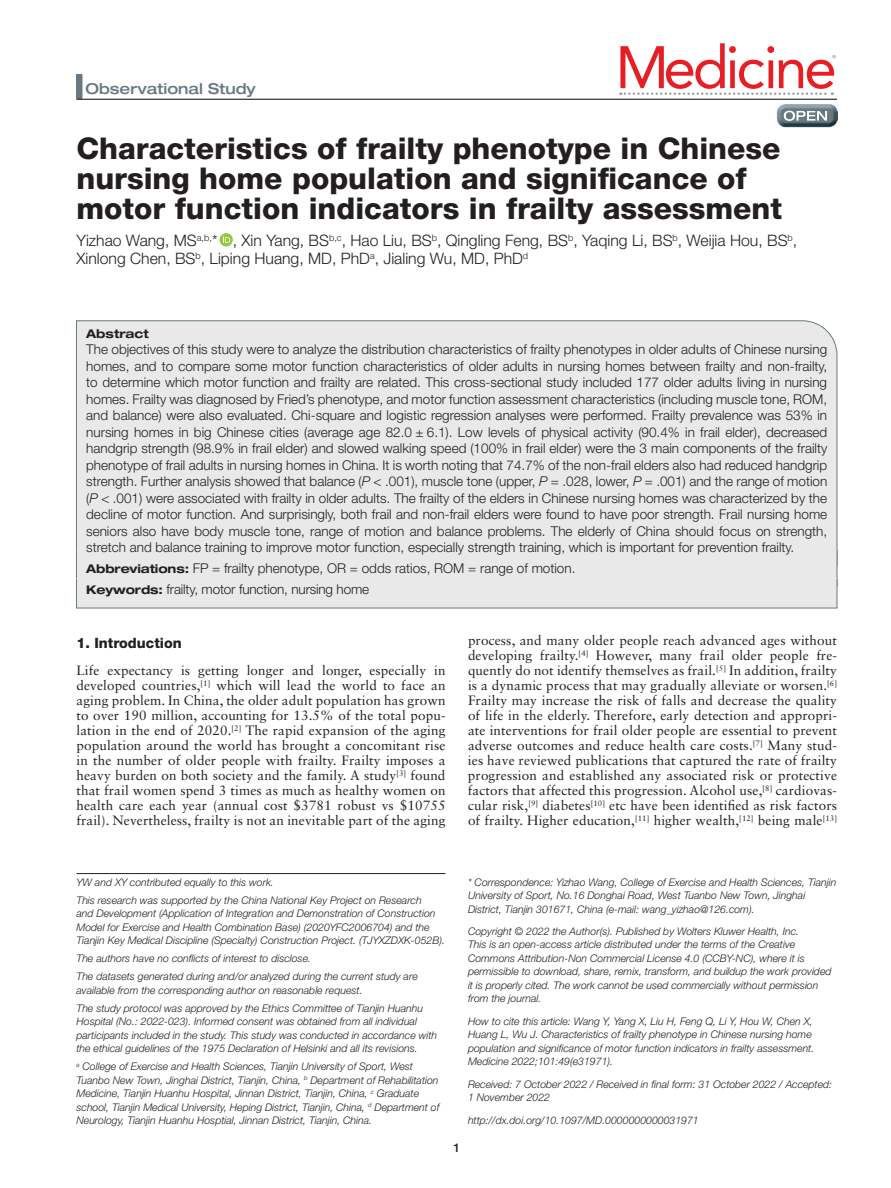
<style>
.page{position:relative;width:891px;height:1188px;background:#fff}
.page>*{position:absolute;margin:0;border:0;box-sizing:border-box;transform-origin:0 0}
.t1{font:59.4px "Avenir";letter-spacing:-.06em;color:#e71e24}
.t2{font:800 30px/30px "Helvetica Neue LT Std";color:#231f20}
.t3{font:300 15.75px/18px "Helvetica Neue LT Std";color:#231f20}
.t4{font:500 expanded 15px "Helvetica Neue LT Std";color:#667981}
.t5{font:800 14.25px "Helvetica Neue LT Std";color:#231f20}
.t6{font:300 13.5px/16.5px "Helvetica Neue LT Std";color:#231f20;text-align:justify}
.t7{font:13.5px/15px "Sabon LT Std";letter-spacing:.01em;color:#231f20;text-align:justify}
.t8{font:700 expanded 12px "Helvetica Neue LT Std";color:#231f20}
.t9{font:500 12px "Helvetica Neue LT Std";color:#231f20}
.t10{font:italic 300 10.5px/13.5px "Helvetica Neue LT Std";color:#231f20}
.t11{font:500 10.35px "Akzidenz Grotesk BE";color:#909295}
.s1{font-style:italic}
.s2{font-weight:700;font-stretch:expanded;font-size:12px}
</style>
<div class="page">
<div style="left:76px;top:74px;width:6px;height:25px;background:#677981"></div>
<hr style="left:76px;top:99px;width:761px;height:1px;background:#231f20">
<img style="left:776px;top:104px;width:61px;height:24px">
<svg style="left:784px;top:111px;width:43px;height:10px"></svg>
<svg style="left:620px;top:93px;width:213px;height:2px"></svg>
<div style="left:76px;top:320px;width:762px;height:246px;background:#e9e9e9"></div>
<div style="left:76px;top:550px;width:761px;height:38px;background:#e9e9e9"></div>
<div style="left:76px;top:579px;width:761px;height:29px;background:#e9e9e9"></div>
<svg style="left:220px;top:233px;width:13px;height:13px"></svg>
<svg style="left:223px;top:236px;width:7px;height:7px"></svg>
<hr style="left:76px;top:873px;width:370px;height:1px;background:#231f20">
<h3 class="t4" style="left:86px;top:80px;width:172px">Observational Study</h3>
<h1 class="t1" style="left:615px;top:33px;width:223px">Medicine</h1>
<p class="t11" style="left:832px;top:52px;width:6px">®</p>
<h2 class="t2" style="left:76px;top:134px;width:707px">Characteristics of frailty phenotype in Chinese nursing home population and significance of motor function indicators in frailty assessment</h2>
<h3 class="t3" style="left:76px;top:231px;width:722px">Yizhao Wang, MS<sup>a,b,</sup>* , Xin Yang, BS<sup>b,c</sup>, Hao Liu, BS<sup>b</sup>, Qingling Feng, BS<sup>b</sup>, Yaqing Li, BS<sup>b</sup>, Weijia Hou, BS<sup>b</sup>,<br>Xinlong Chen, BS<sup>b</sup>, Liping Huang, MD, PhD<sup>a</sup>, Jialing Wu, MD, PhD<sup>d</sup></h3>
<p class="t8" style="left:86px;top:326px;width:64px">Abstract</p>
<p class="t6" style="left:86px;top:341px;width:743px">The objectives of this study were to analyze the distribution characteristics of frailty phenotypes in older adults of Chinese nursing homes, and to compare some motor function characteristics of older adults in nursing homes between frailty and non-frailty, to determine which motor function and frailty are related. This cross-sectional study included 177 older adults living in nursing homes. Frailty was diagnosed by Fried’s phenotype, and motor function assessment characteristics (including muscle tone, ROM, and balance) were also evaluated. Chi-square and logistic regression analyses were performed. Frailty prevalence was 53% in nursing homes in big Chinese cities (average age 82.0 ± 6.1). Low levels of physical activity (90.4% in frail elder), decreased handgrip strength (98.9% in frail elder) and slowed walking speed (100% in frail elder) were the 3 main components of the frailty phenotype of frail adults in nursing homes in China. It is worth noting that 74.7% of the non-frail elders also had reduced handgrip strength. Further analysis showed that balance (<span class="s1">P</span> &lt; .001), muscle tone (upper, <span class="s1">P</span> = .028, lower, <span class="s1">P</span> = .001) and the range of motion (<span class="s1">P</span> &lt; .001) were associated with frailty in older adults. The frailty of the elders in Chinese nursing homes was characterized by the decline of motor function. And surprisingly, both frail and non-frail elders were found to have poor strength. Frail nursing home seniors also have body muscle tone, range of motion and balance problems. The elderly of China should focus on strength, stretch and balance training to improve motor function, especially strength training, which is important for prevention frailty.</p>
<p class="t6" style="left:86px;top:558px;width:491px;line-height:21px"><span class="s2">Abbreviations:</span> FP = frailty phenotype, OR = odds ratios, ROM = range of motion.<br><span class="s2">Keywords:</span> frailty, motor function, nursing home</p>
<h3 class="t5" style="left:76px;top:635px;width:107px">1. Introduction</h3>
<p class="t7" style="left:76px;top:663px;width:371px">Life expectancy is getting longer and longer, especially in developed countries,<sup>[1]</sup> which will lead the world to face an aging problem. In China, the older adult population has grown to over 190 million, accounting for 13.5% of the total popu&shy;lation in the end of 2020.<sup>[2]</sup> The rapid expansion of the aging population around the world has brought a concomitant rise in the number of older people with frailty. Frailty imposes a heavy burden on both society and the family. A study<sup>[3]</sup> found that frail women spend 3 times as much as healthy women on health care each year (annual cost $3781 robust vs $10755 frail). Nevertheless, frailty is not an inevitable part of the aging</p>
<p class="t7" style="left:468px;top:633px;width:371px">process, and many older people reach advanced ages without developing frailty.<sup>[4]</sup> However, many frail older people fre&shy;quently do not identify themselves as frail.<sup>[5]</sup> In addition, frailty is a dynamic process that may gradually alleviate or worsen.<sup>[6] </sup>Frailty may increase the risk of falls and decrease the quality of life in the elderly. Therefore, early detection and appropri&shy;ate interventions for frail older people are essential to prevent adverse outcomes and reduce health care costs.<sup>[7]</sup> Many stud&shy;ies have reviewed publications that captured the rate of frailty progression and established any associated risk or protective factors that affected this progression. Alcohol use,<sup>[8]</sup> cardiovas&shy;cular risk,<sup>[9]</sup> diabetes<sup>[10]</sup> etc have been identified as risk factors of frailty. Higher education,<sup>[11]</sup> higher wealth,<sup>[12]</sup> being male<sup>[13]</sup></p>
<p class="t10" style="left:76px;top:873px;width:347px;line-height:18px">YW and XY contributed equally to this work.<br>This research was supported by the China National Key Project on Research</p>
<p class="t10" style="left:76px;top:907px;width:370px">and Development (Application of Integration and Demonstration of Construction<br>Model for Exercise and Health Combination Base) (2020YFC2006704) and the<br>Tianjin Key Medical Discipline (Specialty) Construction Project. (TJYXZDXK-052B).</p>
<p class="t10" style="left:76px;top:950px;width:343px;line-height:18px">The authors have no conflicts of interest to disclose.<br>The datasets generated during and/or analyzed during the current study are</p>
<p class="t10" style="left:76px;top:981px;width:348px;line-height:18px">available from the corresponding author on reasonable request.<br>The study protocol was approved by the Ethics Committee of Tianjin Huanhu</p>
<p class="t10" style="left:76px;top:1015px;width:362px">Hospital (No.: 2022-023). Informed consent was obtained from all individual participants included in the study. This study was conducted in accordance with the ethical guidelines of the 1975 Declaration of Helsinki and all its revisions.</p>
<p class="t10" style="left:76px;top:1060px;width:365px"><sup>a</sup> College of Exercise and Health Sciences, Tianjin University of Sport, West Tuanbo New Town, Jinghai District, Tianjin, China, <sup>b</sup> Department of Rehabilitation Medicine, Tianjin Huanhu Hospital, Jinnan District, Tianjin, China, <sup>c</sup> Graduate school, Tianjin Medical University, Heping District, Tianjin, China, <sup>d</sup> Department of Neurology, Tianjin Huanhu Hosptial, Jinnan District, Tianjin, China.</p>
<p class="t9" style="left:453px;top:1140px;width:8px">1</p>
<p class="t10" style="left:468px;top:875px;width:370px">* Correspondence: Yizhao Wang, College of Exercise and Health Sciences, Tianjin<br>University of Sport, No.16 Donghai Road, West Tuanbo New Town, Jinghai<br>District, Tianjin 301671, China (e-mail: wang_yizhao@126.com).</p>
<p class="t10" style="left:468px;top:924px;width:365px">Copyright © 2022 the Author(s). Published by Wolters Kluwer Health, Inc.<br>This is an open-access article distributed under the terms of the Creative Commons Attribution-Non Commercial License 4.0 (CCBY-NC), where it is permissible to download, share, remix, transform, and buildup the work provided it is properly cited. The work cannot be used commercially without permission from the journal.</p>
<p class="t10" style="left:468px;top:1014px;width:348px">How to cite this article: Wang Y, Yang X, Liu H, Feng Q, Li Y, Hou W, Chen X, Huang L, Wu J. Characteristics of frailty phenotype in Chinese nursing home population and significance of motor function indicators in frailty assessment.<br>Medicine 2022;101:49(e31971).</p>
<p class="t10" style="left:468px;top:1077px;width:366px">Received: 7 October 2022 / Received in final form: 31 October 2022 / Accepted:<br>1 November 2022</p>
<p class="t10" style="left:468px;top:1113px;width:232px">http://dx.doi.org/10.1097/MD.0000000000031971</p>
</div>
